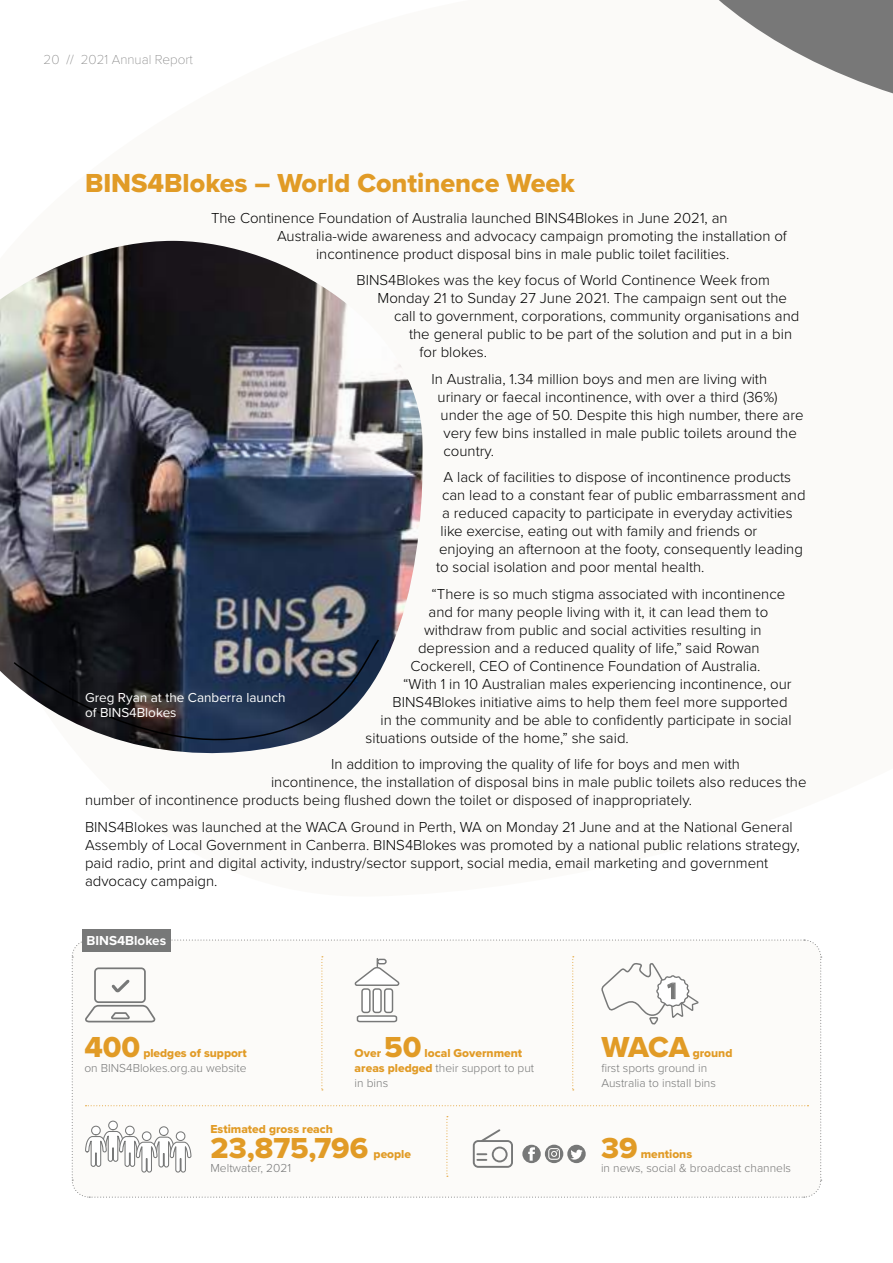
<style>
.page{position:relative;width:893px;height:1263px;background:#fff}
.page>*{position:absolute;margin:0;border:0;box-sizing:border-box;transform-origin:0 0}
.t1{font:30px "Proxima Nova Extrabld";color:#e19b26}
.t2{font:27px "Proxima Nova Extrabld";color:#e19b26}
.t3{font:700 24px "Myriad Pro";color:#777878}
.t4{font:300 15px/18px "Proxima Nova";color:#000}
.t5{font:13.5px/15px "Proxima Nova";color:#fff}
.t6{font:100 13.5px "Proxima Nova T";color:#787878}
.t7{font:700 13.5px "Proxima Nova";color:#fff}
.t8{font:300 12px/15px "Proxima Nova";color:#777878}
.t9{font:12px "Proxima Nova Extrabld";color:#e19b26}
.t10{font:300 12px "Proxima Nova";color:#787878}
.s1{font-family:"Proxima Nova Extrabld";font-weight:400;color:#e19b26}
</style>
<div class="page">
<svg style="left:719px;top:0;width:174px;height:94px;fill:#787878"></svg>
<img style="left:0;top:241px;width:423px;height:513px">
<svg style="left:13px;top:638px;width:368px;height:107px;background:#464c59"></svg>
<div style="left:82px;top:930px;width:88px;height:22px;background:#777878"></div>
<svg style="left:71px;top:933px;width:751px;height:265px"></svg>
<p class="t6" style="left:44px;top:49px;width:151px">20 // 2021 Annual Report</p>
<h2 class="t2" style="left:85px;top:163px;width:491px">BINS4Blokes – World Continence Week</h2>
<p class="t4" style="left:211px;top:208px;width:518px">The Continence Foundation of Australia launched BINS4Blokes in June 2021, an</p>
<p class="t4" style="left:277px;top:226px;width:511px">Australia-wide awareness and advocacy campaign promoting the installation of</p>
<p class="t4" style="left:316px;top:244px;width:415px">incontinence product disposal bins in male public toilet facilities.</p>
<p class="t4" style="left:357px;top:270px;width:415px">BINS4Blokes was the key focus of World Continence Week from</p>
<p class="t4" style="left:378px;top:288px;width:411px">Monday 21 to Sunday 27 June 2021. The campaign sent out the</p>
<p class="t4" style="left:394px;top:306px;width:407px">call to government, corporations, community organisations and</p>
<p class="t4" style="left:409px;top:324px;width:385px">the general public to be part of the solution and put in a bin</p>
<p class="t4" style="left:420px;top:342px;width:69px">for blokes.</p>
<p class="t4" style="left:432px;top:369px;width:337px">In Australia, 1.34 million boys and men are living with</p>
<p class="t4" style="left:438px;top:387px;width:341px">urinary or faecal incontinence, with over a third (36%)</p>
<p class="t4" style="left:441px;top:405px;width:365px">under the age of 50. Despite this high number, there are</p>
<p class="t4" style="left:444px;top:423px;width:355px">very few bins installed in male public toilets around the</p>
<p class="t4" style="left:444px;top:441px;width:52px">country.</p>
<p class="t4" style="left:444px;top:467px;width:349px">A lack of facilities to dispose of incontinence products</p>
<p class="t4" style="left:442px;top:485px;width:365px">can lead to a constant fear of public embarrassment and</p>
<p class="t4" style="left:442px;top:503px;width:352px">a reduced capacity to participate in everyday activities</p>
<p class="t4" style="left:441px;top:521px;width:318px">like exercise, eating out with family and friends or</p>
<p class="t4" style="left:439px;top:539px;width:365px">enjoying an afternoon at the footy, consequently leading</p>
<p class="t4" style="left:436px;top:557px;width:270px">to social isolation and poor mental health.</p>
<p class="t4" style="left:432px;top:584px;width:355px">“There is so much stigma associated with incontinence</p>
<p class="t4" style="left:429px;top:602px;width:341px">and for many people living with it, it can lead them to</p>
<p class="t4" style="left:424px;top:620px;width:339px">withdraw from public and social activities resulting in</p>
<p class="t4" style="left:418px;top:638px;width:343px">depression and a reduced quality of life,” said Rowan</p>
<p class="t4" style="left:411px;top:656px;width:351px">Cockerell, CEO of Continence Foundation of Australia.</p>
<p class="t4" style="left:403px;top:674px;width:390px">“With 1 in 10 Australian males experiencing incontinence, our</p>
<p class="t4" style="left:393px;top:692px;width:397px">BINS4Blokes initiative aims to help them feel more supported</p>
<p class="t4" style="left:381px;top:710px;width:413px">in the community and be able to confidently participate in social</p>
<p class="t4" style="left:366px;top:728px;width:265px">situations outside of the home,” she said.</p>
<p class="t4" style="left:331px;top:754px;width:410px">In addition to improving the quality of life for boys and men with</p>
<p class="t4" style="left:271px;top:772px;width:537px">incontinence, the installation of disposal bins in male public toilets also reduces the</p>
<p class="t4" style="left:85px;top:790px;width:608px">number of incontinence products being flushed down the toilet or disposed of inappropriately.</p>
<p class="t4" style="left:85px;top:817px;width:716px">BINS4Blokes was launched at the WACA Ground in Perth, WA on Monday 21 June and at the National General Assembly of Local Government in Canberra. BINS4Blokes was promoted by a national public relations strategy, paid radio, print and digital activity, industry/sector support, social media, email marketing and government advocacy campaign.</p>
<p class="t5" style="left:85px;top:689px;width:202px">Greg Ryan at the Canberra launch of BINS4Blokes</p>
<p class="t7" style="left:87px;top:930px;width:81px">BINS4Blokes</p>
<h1 class="t1" style="left:84px;top:1025px;width:57px">400</h1>
<p class="t9" style="left:143px;top:1044px;width:105px">pledges of support</p>
<p class="t8" style="left:84px;top:1060px;width:164px">on BINS4Blokes.org.au website</p>
<h1 class="t1" style="left:384px;top:1025px;width:39px">50</h1>
<p class="t9" style="left:425px;top:1044px;width:99px">local Government</p>
<p class="t8" style="left:355px;top:1060px;width:181px"><span class="s1">areas pledged</span> their support to put in bins</p>
<p class="t9" style="left:355px;top:1044px;width:28px">Over</p>
<p class="t9" style="left:210px;top:1120px;width:124px">Estimated gross reach</p>
<h1 class="t1" style="left:210px;top:1126px;width:159px">23,875,796</h1>
<p class="t9" style="left:374px;top:1145px;width:39px">people</p>
<p class="t8" style="left:210px;top:1159px;width:82px">Meltwater, 2021</p>
<h3 class="t3" style="left:666px;top:975px;width:15px">1</h3>
<h1 class="t1" style="left:601px;top:1024px;width:90px">WACA</h1>
<p class="t9" style="left:693px;top:1044px;width:41px">ground</p>
<p class="t8" style="left:601px;top:1059px;width:116px">first sports ground in<br>Australia to install bins</p>
<h1 class="t1" style="left:601px;top:1126px;width:38px">39</h1>
<p class="t9" style="left:641px;top:1145px;width:53px">mentions</p>
<p class="t10" style="left:601px;top:1158px;width:192px">in news, social &amp; broadcast channels</p>
</div>
